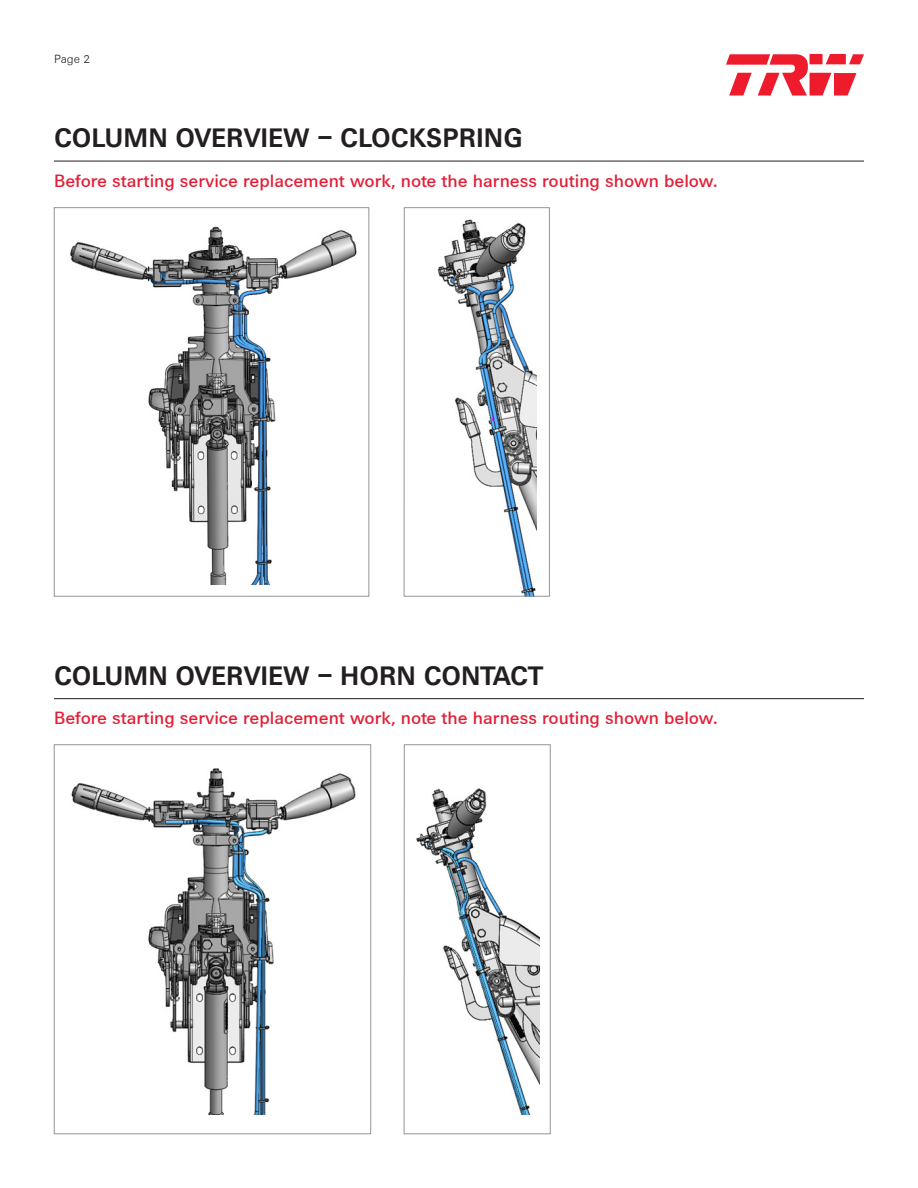
<style>
.page{position:relative;width:918px;height:1188px;background:#fff}
.page>*{position:absolute;margin:0;border:0;box-sizing:border-box;transform-origin:0 0}
.t1{font:700 27px "ZF Sans";color:#231f20}
.t2{font:500 18px "ZF Sans";color:#e41d35}
.t3{font:300 12px "ZF Sans";color:#231f20}
</style>
<div class="page">
<svg style="left:726px;top:54px;width:138px;height:42px"></svg>
<img style="left:71px;top:768px;width:285px;height:347px">
<div style="left:54px;top:745px;width:317px;height:389px;border:1px solid #939598"></div>
<hr style="left:54px;top:161px;width:810px;height:1px;background:#231f20">
<hr style="left:54px;top:698px;width:810px;height:1px;background:#231f20">
<img style="left:70px;top:226px;width:287px;height:359px">
<div style="left:54px;top:207px;width:315px;height:389px;border:1px solid #939598"></div>
<img style="left:437px;top:219px;width:99px;height:375px">
<div style="left:404px;top:207px;width:146px;height:389px;border:1px solid #939598"></div>
<img style="left:416px;top:788px;width:124px;height:326px">
<div style="left:404px;top:745px;width:146px;height:389px;border:1px solid #939598"></div>
<p class="t3" style="left:54px;top:52px;width:38px">Page 2</p>
<p class="t1" style="left:54px;top:122px;width:470px">COLUMN OVERVIEW – CLOCKSPRING</p>
<p class="t2" style="left:54px;top:170px;width:666px">Before starting service replacement work, note the harness routing shown below.</p>
<p class="t1" style="left:54px;top:659px;width:491px">COLUMN OVERVIEW – HORN CONTACT</p>
<p class="t2" style="left:54px;top:707px;width:666px">Before starting service replacement work, note the harness routing shown below.</p>
</div>
